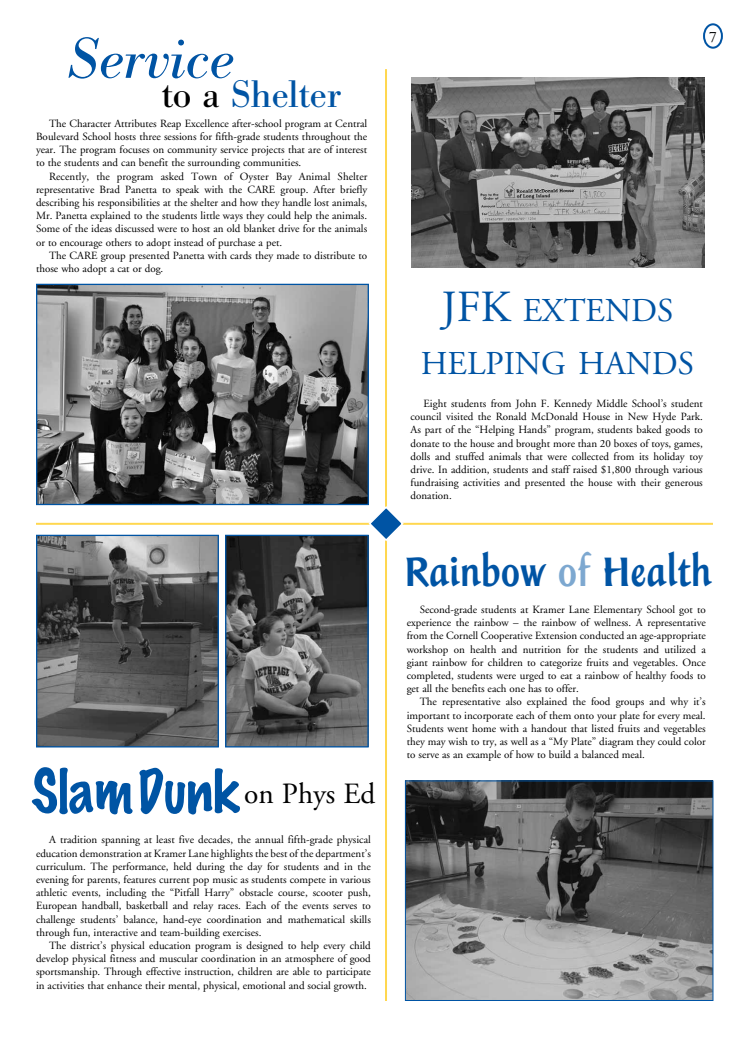
<style>
.page{position:relative;width:749px;height:1037px;background:#fff}
.page>*{position:absolute;margin:0;border:0;box-sizing:border-box;transform-origin:0 0}
.t1{font:italic 60px "Bodoni Ibm T";color:#0054a4}
.t2{font:100 54.4px "Marker Felt";color:#0054a4}
.t3{font:42.5px "Champers Plain";color:#0054a4}
.t4{font:40px "Bodoni Ibm T";color:#0054a4}
.t5{font:33.3px/53.3px "Adobe Garamond";color:#0054a4;text-align:center}
.t6{font:29.3px "Adobe Garamond";color:#000}
.t7{font:16px "Bembo";color:#000}
.t8{font:11px/13.2px "Adobe Garamond";color:#000;text-align:justify}
.s1{color:#000}
.s2{font-size:44.4px}
.s3{color:#7da8d0}
</style>
<div class="page">
<img style="left:38px;top:286px;width:329px;height:217px">
<div style="left:36px;top:284px;width:333px;height:221px;border:1px solid #0054a4"></div>
<img style="left:38px;top:537px;width:179px;height:208px">
<div style="left:36px;top:535px;width:183px;height:212px;border:1px solid #0054a4"></div>
<img style="left:227px;top:537px;width:140px;height:208px">
<div style="left:225px;top:535px;width:144px;height:212px;border:1px solid #0054a4"></div>
<img style="left:412px;top:78px;width:292px;height:190px">
<img style="left:407px;top:782px;width:304px;height:217px">
<div style="left:405px;top:780px;width:308px;height:221px;border:1px solid #0054a4"></div>
<div style="left:703px;top:23px;width:20px;height:26px;border:2px solid #0054a4;border-radius:50%"></div>
<hr style="left:385px;top:69px;width:2px;height:932px;background:#ffd74f">
<hr style="left:36px;top:523px;width:677px;height:2px;background:#ffd74f">
<svg style="left:367px;top:505px;width:38px;height:37px"></svg>
<h1 class="t1" style="left:68px;top:27px;width:167px">Service</h1>
<h3 class="t4" style="left:161px;top:72px;width:181px"><span class="s1">to a</span> Shelter</h3>
<p class="t8" style="left:36px;top:117px;width:333px;text-indent:13px">The Character Attributes Reap Excellence after-school program at Central Boulevard School hosts three sessions for fifth-grade students throughout the year. The program focuses on community service projects that are of interest to the students and can benefit the surrounding communities.</p>
<p class="t8" style="left:36px;top:170px;width:333px;text-indent:13px">Recently, the program asked Town of Oyster Bay Animal Shelter representative Brad Panetta to speak with the CARE group. After briefly describing his responsibilities at the shelter and how they handle lost animals, Mr. Panetta explained to the students little ways they could help the animals.<br>Some of the ideas discussed were to host an old blanket drive for the animals or to encourage others to adopt instead of purchase a pet.</p>
<p class="t8" style="left:36px;top:249px;width:333px;text-indent:13px">The CARE group presented Panetta with cards they made to distribute to those who adopt a cat or dog.</p>
<h2 class="t2" style="left:31px;top:748px;width:209px">Slam Dunk</h2>
<h3 class="t6" style="left:244px;top:778px;width:133px">on Phys Ed</h3>
<p class="t8" style="left:36px;top:833px;width:336px;text-indent:13px">A tradition spanning at least five decades, the annual fifth-grade physical education demonstration at Kramer Lane highlights the best of the department’s curriculum. The performance, held during the day for students and in the evening for parents, features current pop music as students compete in various athletic events, including the “Pitfall Harry” obstacle course, scooter push, European handball, basketball and relay races. Each of the events serves to challenge students’ balance, hand-eye coordination and mathematical skills through fun, interactive and team-building exercises.</p>
<p class="t8" style="left:36px;top:939px;width:336px;text-indent:13px">The district’s physical education program is designed to help every child develop physical fitness and muscular coordination in an atmosphere of good sportsmanship. Through effective instruction, children are able to participate in activities that enhance their mental, physical, emotional and social growth.</p>
<h3 class="t7" style="left:709px;top:28px;width:9px">7</h3>
<h3 class="t5" style="left:421px;top:284px;width:272px"><span class="s2">JFK</span> EXTENDS<br>HELPING HANDS</h3>
<p class="t8" style="left:410px;top:397px;width:294px;text-indent:13px">Eight students from John F. Kennedy Middle School’s student council visited the Ronald McDonald House in New Hyde Park.<br>As part of the “Helping Hands” program, students baked goods to donate to the house and brought more than 20 boxes of toys, games, dolls and stuffed animals that were collected from its holiday toy drive. In addition, students and staff raised $1,800 through various fundraising activities and presented the house with their generous donation.</p>
<h3 class="t3" style="left:404px;top:546px;width:309px">Rainbow <span class="s3">of</span> Health</h3>
<p class="t8" style="left:407px;top:603px;width:301px;text-indent:13px">Second-grade students at Kramer Lane Elementary School got to experience the rainbow – the rainbow of wellness. A representative from the Cornell Cooperative Extension conducted an age-appropriate workshop on health and nutrition for the students and utilized a giant rainbow for children to categorize fruits and vegetables. Once completed, students were urged to eat a rainbow of healthy foods to get all the benefits each one has to offer.</p>
<p class="t8" style="left:407px;top:695px;width:301px;text-indent:13px">The representative also explained the food groups and why it’s important to incorporate each of them onto your plate for every meal.<br>Students went home with a handout that listed fruits and vegetables they may wish to try, as well as a “My Plate” diagram they could color to serve as an example of how to build a balanced meal.</p>
</div>
